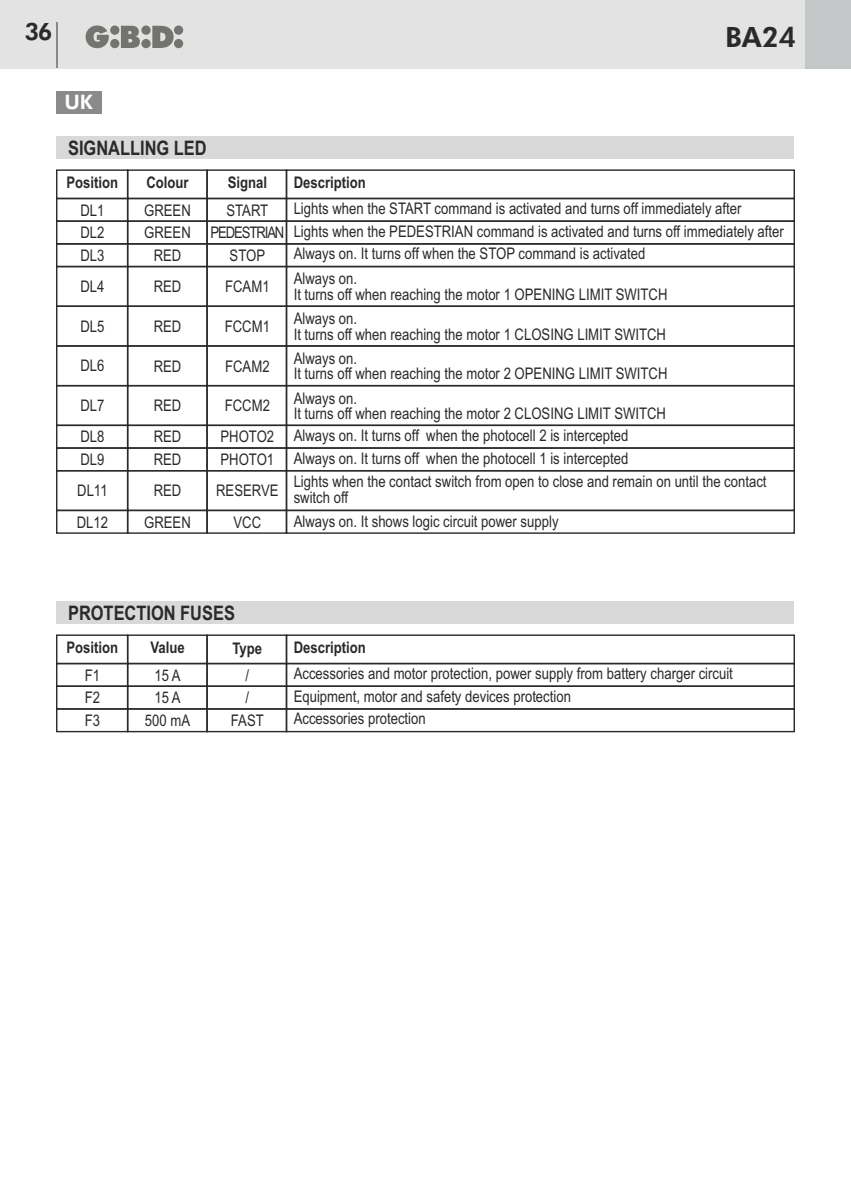
<style>
.page{position:relative;width:851px;height:1191px;background:#fff}
.page>*{position:absolute;margin:0;border:0;box-sizing:border-box;transform-origin:0 0}
.t1{font:800 28px "Futura BT";color:#2b2929}
.t2{font:800 24px "Futura BT";color:#2b2929}
.t3{font:700 20px "Arial Narrow";color:#2b2929}
.t4{font:800 20px "Futura BT";color:#fff}
.t5{font:16px/22.6px "Arial Narrow";color:#2b2929}
.t6{font:700 16px "Arial Narrow";color:#2b2929}
.t7{font:16px/22.6px "Arial Narrow";letter-spacing:-.07em;color:#2b2929;text-align:center}
</style>
<div class="page">
<div style="left:0;top:0;width:850px;height:68px;background:#e3e3e3"></div>
<div style="left:805px;top:0;width:45px;height:68px;background:#c4c7c7"></div>
<svg style="left:86px;top:26px;width:97px;height:22px"></svg>
<hr style="left:56px;top:23px;width:2px;height:45px;background:#8a8a8a">
<hr style="left:850px;top:0;width:1px;height:68px;background:#c4c7c7">
<div style="left:57px;top:91px;width:45px;height:22px;background:#8a8a8a"></div>
<div style="left:57px;top:136px;width:737px;height:23px;background:#d9d9d9"></div>
<div style="left:56px;top:169px;width:72px;height:30px;border:1px solid #2b2929"></div>
<div style="left:56px;top:198px;width:72px;height:24px;border:1px solid #2b2929"></div>
<div style="left:56px;top:220px;width:72px;height:24px;border:1px solid #2b2929"></div>
<div style="left:56px;top:243px;width:72px;height:24px;border:1px solid #2b2929"></div>
<div style="left:56px;top:424px;width:72px;height:25px;border:1px solid #2b2929"></div>
<div style="left:56px;top:447px;width:72px;height:24px;border:1px solid #2b2929"></div>
<div style="left:56px;top:510px;width:72px;height:24px;border:1px solid #2b2929"></div>
<div style="left:56px;top:266px;width:72px;height:41px;border:1px solid #2b2929"></div>
<div style="left:56px;top:305px;width:72px;height:42px;border:1px solid #2b2929"></div>
<div style="left:56px;top:345px;width:72px;height:41px;border:1px solid #2b2929"></div>
<div style="left:56px;top:385px;width:72px;height:41px;border:1px solid #2b2929"></div>
<div style="left:56px;top:470px;width:72px;height:41px;border:1px solid #2b2929"></div>
<div style="left:127px;top:169px;width:81px;height:30px;border:1px solid #2b2929"></div>
<div style="left:127px;top:198px;width:81px;height:24px;border:1px solid #2b2929"></div>
<div style="left:127px;top:220px;width:81px;height:24px;border:1px solid #2b2929"></div>
<div style="left:127px;top:243px;width:81px;height:24px;border:1px solid #2b2929"></div>
<div style="left:127px;top:424px;width:81px;height:25px;border:1px solid #2b2929"></div>
<div style="left:127px;top:447px;width:81px;height:24px;border:1px solid #2b2929"></div>
<div style="left:127px;top:510px;width:81px;height:24px;border:1px solid #2b2929"></div>
<div style="left:127px;top:266px;width:81px;height:41px;border:1px solid #2b2929"></div>
<div style="left:127px;top:305px;width:81px;height:42px;border:1px solid #2b2929"></div>
<div style="left:127px;top:345px;width:81px;height:41px;border:1px solid #2b2929"></div>
<div style="left:127px;top:385px;width:81px;height:41px;border:1px solid #2b2929"></div>
<div style="left:127px;top:470px;width:81px;height:41px;border:1px solid #2b2929"></div>
<div style="left:206px;top:169px;width:81px;height:30px;border:1px solid #2b2929"></div>
<div style="left:206px;top:198px;width:81px;height:24px;border:1px solid #2b2929"></div>
<div style="left:206px;top:220px;width:81px;height:24px;border:1px solid #2b2929"></div>
<div style="left:206px;top:243px;width:81px;height:24px;border:1px solid #2b2929"></div>
<div style="left:206px;top:424px;width:81px;height:25px;border:1px solid #2b2929"></div>
<div style="left:206px;top:447px;width:81px;height:24px;border:1px solid #2b2929"></div>
<div style="left:206px;top:510px;width:81px;height:24px;border:1px solid #2b2929"></div>
<div style="left:206px;top:266px;width:81px;height:41px;border:1px solid #2b2929"></div>
<div style="left:206px;top:305px;width:81px;height:42px;border:1px solid #2b2929"></div>
<div style="left:206px;top:345px;width:81px;height:41px;border:1px solid #2b2929"></div>
<div style="left:206px;top:385px;width:81px;height:41px;border:1px solid #2b2929"></div>
<div style="left:206px;top:470px;width:81px;height:41px;border:1px solid #2b2929"></div>
<div style="left:286px;top:169px;width:508px;height:30px;border:1px solid #2b2929"></div>
<div style="left:286px;top:198px;width:508px;height:24px;border:1px solid #2b2929"></div>
<div style="left:286px;top:220px;width:508px;height:24px;border:1px solid #2b2929"></div>
<div style="left:286px;top:243px;width:508px;height:24px;border:1px solid #2b2929"></div>
<div style="left:286px;top:447px;width:508px;height:24px;border:1px solid #2b2929"></div>
<div style="left:286px;top:510px;width:508px;height:24px;border:1px solid #2b2929"></div>
<div style="left:286px;top:266px;width:508px;height:41px;border:1px solid #2b2929"></div>
<div style="left:286px;top:305px;width:508px;height:42px;border:1px solid #2b2929"></div>
<div style="left:286px;top:345px;width:508px;height:41px;border:1px solid #2b2929"></div>
<div style="left:286px;top:385px;width:508px;height:41px;border:1px solid #2b2929"></div>
<div style="left:286px;top:470px;width:508px;height:41px;border:1px solid #2b2929"></div>
<div style="left:56px;top:634px;width:72px;height:30px;border:1px solid #2b2929"></div>
<div style="left:56px;top:663px;width:72px;height:24px;border:1px solid #2b2929"></div>
<div style="left:56px;top:685px;width:72px;height:24px;border:1px solid #2b2929"></div>
<div style="left:56px;top:708px;width:72px;height:24px;border:1px solid #2b2929"></div>
<div style="left:127px;top:634px;width:81px;height:30px;border:1px solid #2b2929"></div>
<div style="left:127px;top:663px;width:81px;height:24px;border:1px solid #2b2929"></div>
<div style="left:127px;top:685px;width:81px;height:24px;border:1px solid #2b2929"></div>
<div style="left:127px;top:708px;width:81px;height:24px;border:1px solid #2b2929"></div>
<div style="left:206px;top:634px;width:81px;height:30px;border:1px solid #2b2929"></div>
<div style="left:206px;top:663px;width:81px;height:24px;border:1px solid #2b2929"></div>
<div style="left:206px;top:685px;width:81px;height:24px;border:1px solid #2b2929"></div>
<div style="left:206px;top:708px;width:81px;height:24px;border:1px solid #2b2929"></div>
<div style="left:286px;top:634px;width:508px;height:30px;border:1px solid #2b2929"></div>
<div style="left:286px;top:663px;width:508px;height:24px;border:1px solid #2b2929"></div>
<div style="left:286px;top:685px;width:508px;height:24px;border:1px solid #2b2929"></div>
<div style="left:286px;top:708px;width:508px;height:24px;border:1px solid #2b2929"></div>
<div style="left:57px;top:601px;width:737px;height:23px;background:#d9d9d9"></div>
<h2 class="t2" style="left:24px;top:22px;width:29px">36</h2>
<h1 class="t1" style="left:725px;top:26px;width:73px">BA24</h1>
<p class="t4" style="left:64px;top:94px;width:30px">UK</p>
<p class="t3" style="left:68px;top:140px;width:140px">SIGNALLING LED</p>
<p class="t6" style="left:66px;top:177px;width:53px">Position</p>
<p class="t6" style="left:146px;top:177px;width:44px">Colour</p>
<p class="t6" style="left:228px;top:177px;width:41px">Signal</p>
<p class="t6" style="left:293px;top:177px;width:74px">Description</p>
<p class="t5" style="left:293px;top:198px;width:491px">Lights when the START command is activated and turns off immediately after<br>Lights when the PEDESTRIAN command is activated and turns off immediately after<br>Always on. It turns off when the STOP command is activated</p>
<p class="t5" style="left:293px;top:272px;width:375px;line-height:15.4px">Always on.<br>It turns off when reaching the motor 1 OPENING LIMIT SWITCH</p>
<p class="t5" style="left:293px;top:312px;width:374px;line-height:15.4px">Always on.<br>It turns off when reaching the motor 1 CLOSING LIMIT SWITCH</p>
<p class="t5" style="left:293px;top:352px;width:375px;line-height:15.4px">Always on.<br>It turns off when reaching the motor 2 OPENING LIMIT SWITCH</p>
<p class="t5" style="left:293px;top:392px;width:374px;line-height:15.4px">Always on.<br>It turns off when reaching the motor 2 CLOSING LIMIT SWITCH</p>
<p class="t7" style="left:210px;top:200px;width:75px">START<br>PEDESTRIAN<br>STOP</p>
<p class="t5" style="left:225px;top:277px;width:46px">FCAM1</p>
<p class="t5" style="left:225px;top:316px;width:47px">FCCM1</p>
<p class="t5" style="left:225px;top:356px;width:46px">FCAM2</p>
<p class="t5" style="left:225px;top:396px;width:47px">FCCM2</p>
<p class="t5" style="left:144px;top:200px;width:48px;text-align:center">GREEN<br>GREEN<br>RED</p>
<p class="t5" style="left:154px;top:277px;width:29px">RED</p>
<p class="t5" style="left:154px;top:316px;width:29px">RED</p>
<p class="t5" style="left:154px;top:356px;width:29px">RED</p>
<p class="t5" style="left:154px;top:396px;width:29px">RED</p>
<p class="t5" style="left:80px;top:200px;width:26px;text-align:justify">DL1<br>DL2<br>DL3</p>
<p class="t5" style="left:80px;top:277px;width:26px">DL4</p>
<p class="t5" style="left:80px;top:316px;width:26px">DL5</p>
<p class="t5" style="left:80px;top:356px;width:26px">DL6</p>
<p class="t5" style="left:80px;top:396px;width:26px">DL7</p>
<p class="t5" style="left:80px;top:427px;width:26px">DL8<br>DL9</p>
<p class="t5" style="left:154px;top:427px;width:29px">RED<br>RED</p>
<p class="t5" style="left:220px;top:427px;width:55px">PHOTO2<br>PHOTO1</p>
<p class="t5" style="left:293px;top:425px;width:336px">Always on. It turns off when the photocell 2 is intercepted<br>Always on. It turns off when the photocell 1 is intercepted</p>
<p class="t5" style="left:77px;top:481px;width:32px">DL11</p>
<p class="t5" style="left:154px;top:481px;width:29px">RED</p>
<p class="t5" style="left:216px;top:481px;width:64px">RESERVE</p>
<p class="t5" style="left:293px;top:475px;width:474px;line-height:15.4px">Lights when the contact switch from open to close and remain on until the contact switch off</p>
<p class="t5" style="left:77px;top:512px;width:33px">DL12</p>
<p class="t5" style="left:144px;top:512px;width:48px">GREEN</p>
<p class="t5" style="left:233px;top:512px;width:29px">VCC</p>
<p class="t5" style="left:293px;top:512px;width:266px">Always on. It shows logic circuit power supply</p>
<p class="t3" style="left:68px;top:605px;width:168px">PROTECTION FUSES</p>
<p class="t6" style="left:66px;top:641px;width:53px">Position</p>
<p class="t6" style="left:150px;top:641px;width:36px">Value</p>
<p class="t6" style="left:232px;top:642px;width:31px">Type</p>
<p class="t6" style="left:293px;top:641px;width:74px">Description</p>
<p class="t5" style="left:293px;top:663px;width:440px">Accessories and motor protection, power supply from battery charger circuit<br>Equipment, motor and safety devices protection<br>Accessories protection</p>
<p class="t5" style="left:85px;top:665px;width:17px;text-align:justify">F1<br>F2<br>F3</p>
<p class="t5" style="left:145px;top:665px;width:47px;text-align:center">15 A<br>15 A<br>500 mA</p>
<p class="t5" style="left:231px;top:665px;width:34px;text-align:center">/<br>/<br>FAST</p>
</div>
